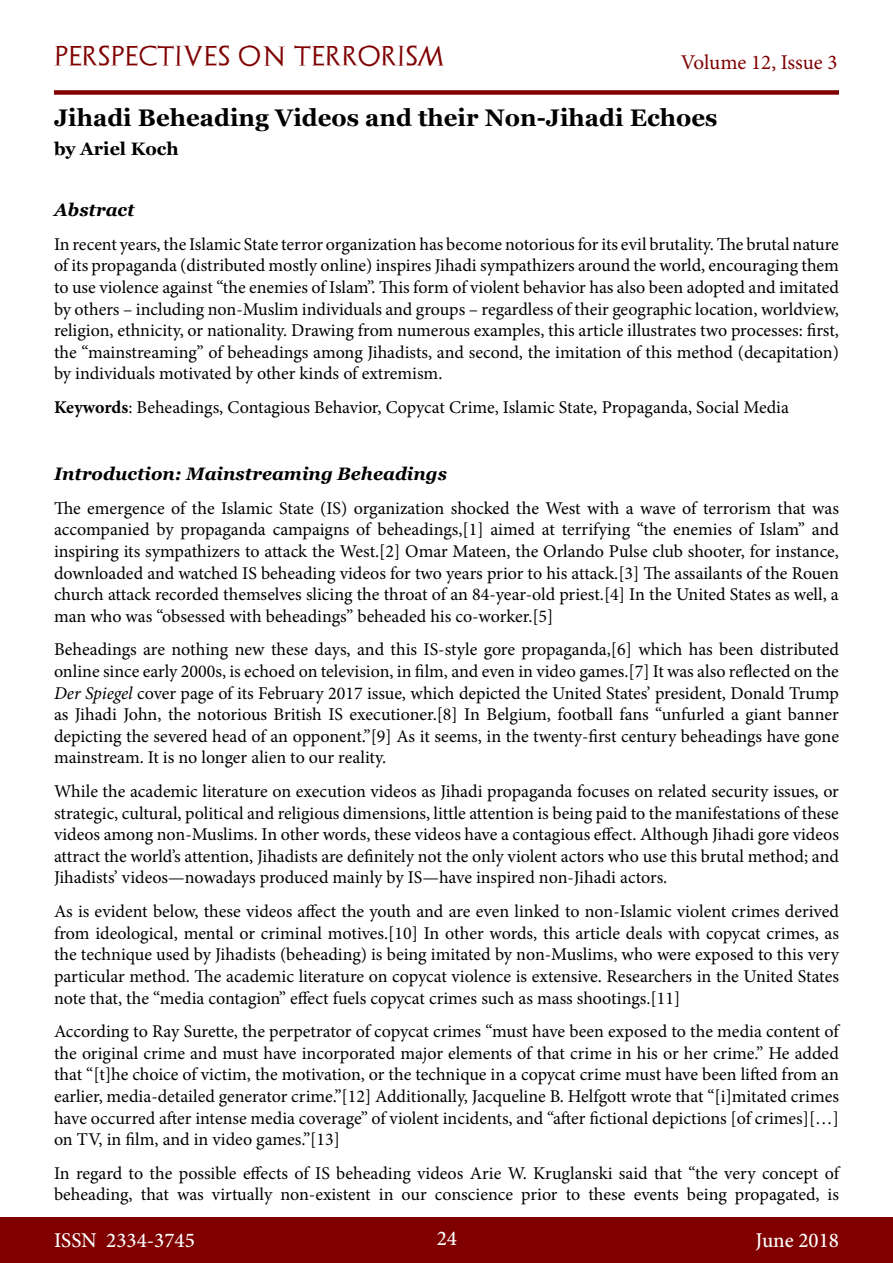
<style>
.page{position:relative;width:893px;height:1263px;background:#fff}
.page>*{position:absolute;margin:0;border:0;box-sizing:border-box;transform-origin:0 0}
.t1{font:700 24px "Georgia";color:#000}
.t2{font:500 21px "Minion Pro";color:#fff}
.t3{font:21px "Archeologicaps";letter-spacing:.045em;color:#800000}
.t4{font:21px "Minion Pro";letter-spacing:-.005em;color:#800000}
.t5{font:18px/21.6px "Minion Pro";color:#000;text-align:justify}
.t6{font:italic 700 18px "Georgia";color:#000}
.t7{font:700 18px "Georgia";color:#000}
.s1{font-weight:700}
.s2{font-style:italic}
</style>
<div class="page">
<div style="left:0;top:1217px;width:893px;height:46px;background:#800000"></div>
<div style="left:54px;top:90px;width:785px;height:5px;background:#800000"></div>
<p class="t3" style="left:54px;top:43px;width:392px">PERSPECTIVES ON TERRORISM</p>
<p class="t4" style="left:681px;top:48px;width:158px">Volume 12, Issue 3</p>
<h1 class="t1" style="left:54px;top:102px;width:665px">Jihadi Beheading Videos and their Non-Jihadi Echoes</h1>
<p class="t7" style="left:54px;top:137px;width:126px">by Ariel Koch</p>
<p class="t6" style="left:54px;top:198px;width:82px">Abstract</p>
<p class="t5" style="left:54px;top:233px;width:786px">In recent years, the Islamic State terror organization has become notorious for its evil brutality. The brutal nature of its propaganda (distributed mostly online) inspires Jihadi sympathizers around the world, encouraging them to use violence against “the enemies of Islam”. This form of violent behavior has also been adopted and imitated by others – including non-Muslim individuals and groups – regardless of their geographic location, worldview, religion, ethnicity, or nationality. Drawing from numerous examples, this article illustrates two processes: first, the “mainstreaming” of beheadings among Jihadists, and second, the imitation of this method (decapitation) by individuals motivated by other kinds of extremism.</p>
<p class="t5" style="left:54px;top:397px;width:736px"><span class="s1">Keywords</span>: Beheadings, Contagious Behavior, Copycat Crime, Islamic State, Propaganda, Social Media</p>
<p class="t6" style="left:54px;top:462px;width:394px">Introduction: Mainstreaming Beheadings</p>
<p class="t5" style="left:54px;top:497px;width:786px">The emergence of the Islamic State (IS) organization shocked the West with a wave of terrorism that was accompanied by propaganda campaigns of beheadings,[1] aimed at terrifying “the enemies of Islam” and inspiring its sympathizers to attack the West.[2] Omar Mateen, the Orlando Pulse club shooter, for instance, downloaded and watched IS beheading videos for two years prior to his attack.[3] The assailants of the Rouen church attack recorded themselves slicing the throat of an 84-year-old priest.[4] In the United States as well, a man who was “obsessed with beheadings” beheaded his co-worker.[5]</p>
<p class="t5" style="left:54px;top:639px;width:786px">Beheadings are nothing new these days, and this IS-style gore propaganda,[6] which has been distributed online since early 2000s, is echoed on television, in film, and even in video games.[7] It was also reflected on the <span class="s2">Der Spiegel</span> cover page of its February 2017 issue, which depicted the United States’ president, Donald Trump as Jihadi John, the notorious British IS executioner.[8] In Belgium, football fans “unfurled a giant banner depicting the severed head of an opponent.”[9] As it seems, in the twenty-first century beheadings have gone mainstream. It is no longer alien to our reality.</p>
<p class="t5" style="left:54px;top:781px;width:786px">While the academic literature on execution videos as Jihadi propaganda focuses on related security issues, or strategic, cultural, political and religious dimensions, little attention is being paid to the manifestations of these videos among non-Muslims. In other words, these videos have a contagious effect. Although Jihadi gore videos attract the world’s attention, Jihadists are definitely not the only violent actors who use this brutal method; and Jihadists’ videos—nowadays produced mainly by IS—have inspired non-Jihadi actors.</p>
<p class="t5" style="left:54px;top:901px;width:786px">As is evident below, these videos affect the youth and are even linked to non-Islamic violent crimes derived from ideological, mental or criminal motives.[10] In other words, this article deals with copycat crimes, as the technique used by Jihadists (beheading) is being imitated by non-Muslims, who were exposed to this very particular method. The academic literature on copycat violence is extensive. Researchers in the United States note that, the “media contagion” effect fuels copycat crimes such as mass shootings.[11]</p>
<p class="t5" style="left:54px;top:1021px;width:786px">According to Ray Surette, the perpetrator of copycat crimes “must have been exposed to the media content of the original crime and must have incorporated major elements of that crime in his or her crime.” He added that “[t]he choice of victim, the motivation, or the technique in a copycat crime must have been lifted from an earlier, media-detailed generator crime.”[12] Additionally, Jacqueline B. Helfgott wrote that “[i]mitated crimes have occurred after intense media coverage” of violent incidents, and “after fictional depictions [of crimes][…] on TV, in film, and in video games.”[13]</p>
<p class="t5" style="left:54px;top:1162px;width:786px">In regard to the possible effects of IS beheading videos Arie W. Kruglanski said that “the very concept of beheading, that was virtually non-existent in our conscience prior to these events being propagated, is</p>
<p class="t2" style="left:54px;top:1226px;width:142px">ISSN 2334-3745</p>
<p class="t2" style="left:437px;top:1224px;width:22px">24</p>
<p class="t2" style="left:756px;top:1226px;width:85px">June 2018</p>
</div>
